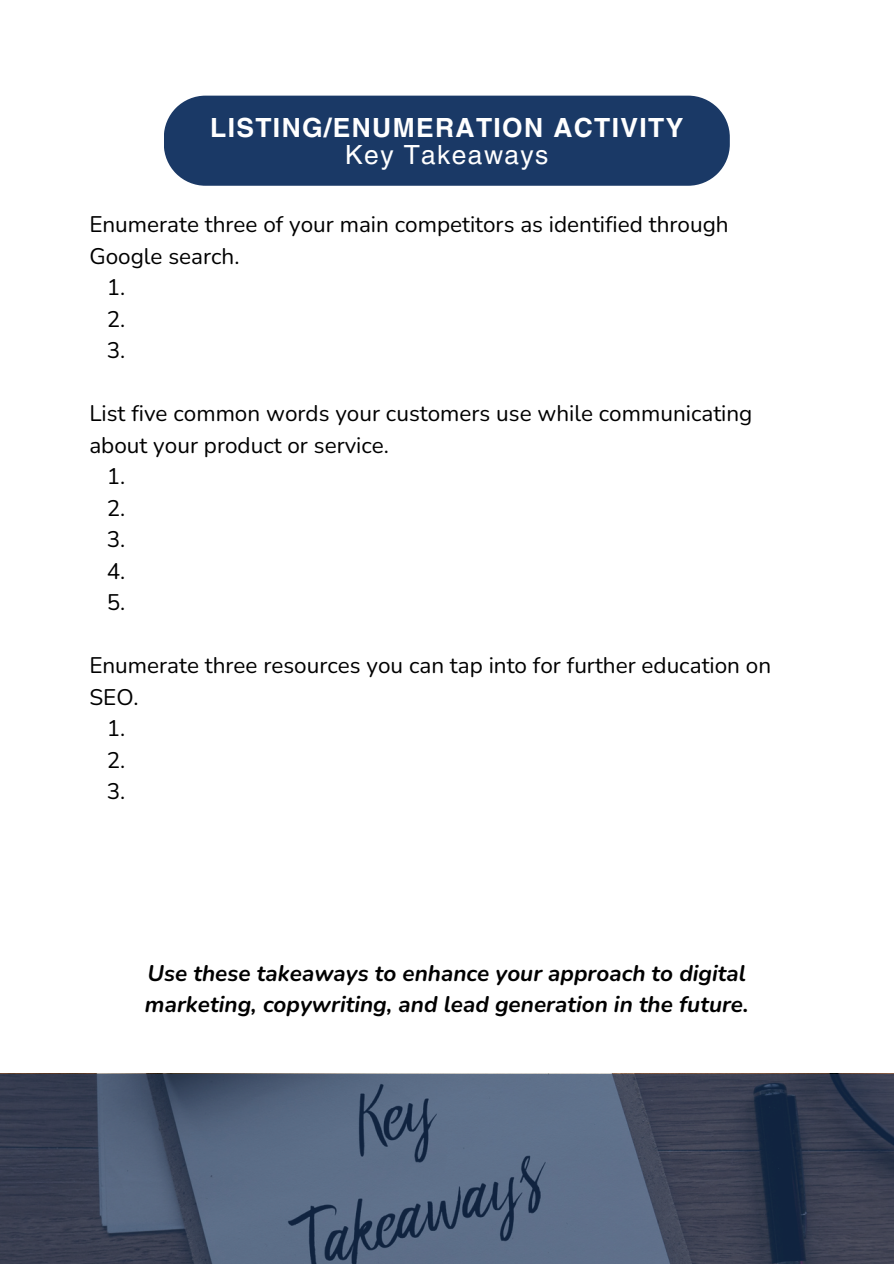
<style>
.page{position:relative;width:894px;height:1264px;background:#fff}
.page>*{position:absolute;margin:0;border:0;box-sizing:border-box;transform-origin:0 0}
.t1{font:700 26.4px/27.5px "Helvetica LT Pro";letter-spacing:.05em;color:#fff;text-align:center}
.t2{font:22.5px/31.5px "Nunito";color:#000}
.t3{font:italic 700 22.5px/31.5px "Nunito";color:#000}
.s1{font-weight:400}
</style>
<div class="page">
<div style="left:164px;top:96px;width:565px;height:90px;background:#1a3966"></div>
<svg style="left:0;top:1074px;width:893px;height:189px;background:#48556c"></svg>
<h1 class="t1" style="left:210px;top:116px;width:474px">LISTING/ENUMERATION ACTIVITY<br><span class="s1">Key Takeaways</span></h1>
<p class="t2" style="left:89px;top:209px;width:640px">Enumerate three of your main competitors as identified through<br>Google search.</p>
<p class="t2" style="left:107px;top:272px;width:20px;text-align:justify">1.<br>2.<br>3.</p>
<p class="t2" style="left:89px;top:398px;width:664px">List five common words your customers use while communicating about your product or service.</p>
<p class="t2" style="left:107px;top:461px;width:20px;text-align:justify">1.<br>2.<br>3.<br>4.<br>5.</p>
<h2 class="t2" style="left:89px;top:650px;width:683px">Enumerate three resources you can tap into for further education on<br>SEO.</h2>
<p class="t2" style="left:107px;top:713px;width:20px;text-align:justify">1.<br>2.<br>3.</p>
<p class="t3" style="left:145px;top:957px;width:605px">Use these takeaways to enhance your approach to digital marketing, copywriting, and lead generation in the future.</p>
</div>
